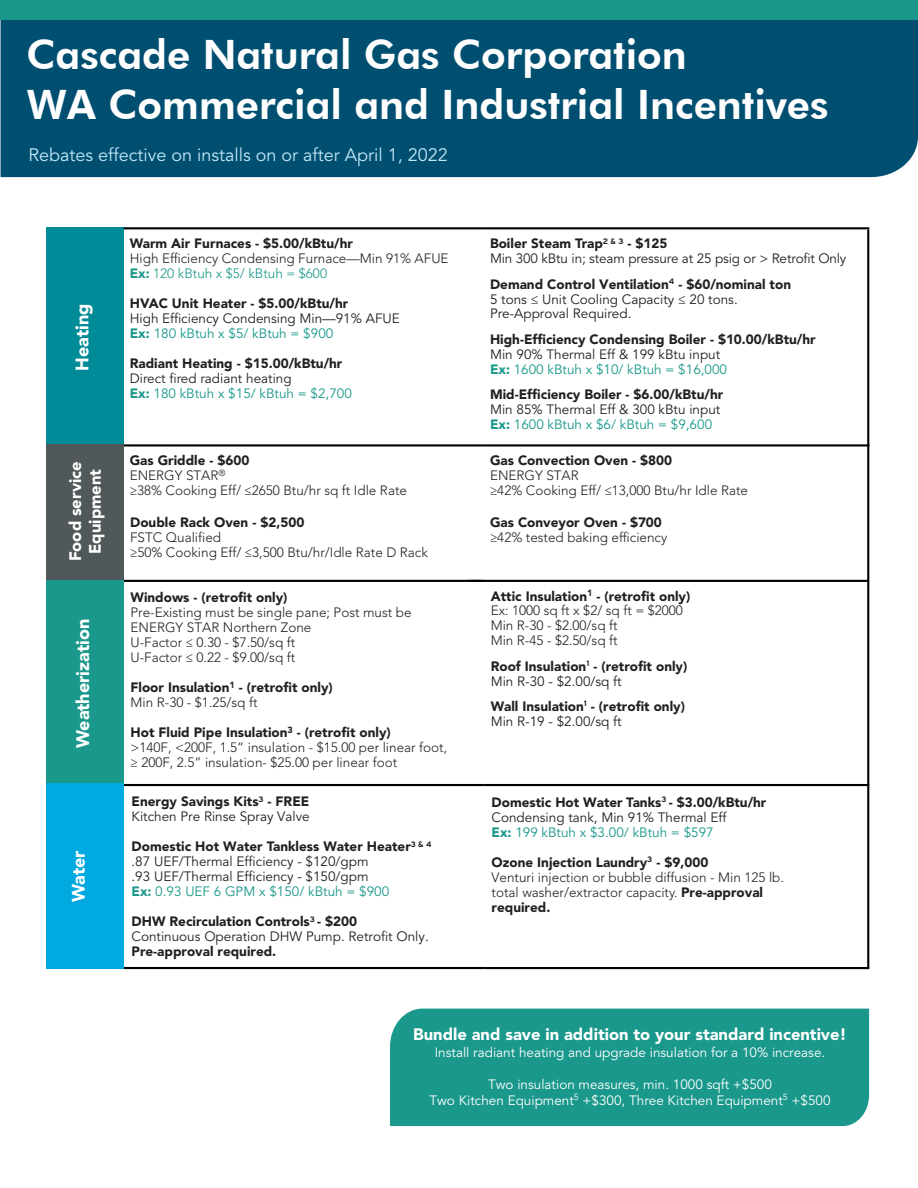
<style>
.page{position:relative;width:918px;height:1188px;background:#fff}
.page>*{position:absolute;margin:0;border:0;box-sizing:border-box;transform-origin:0 0}
.t1{font:800 40.5px/49.5px "Futura BT";color:#fff}
.t2{font:18px "Avenir LT Std";color:#c0e7f5}
.t3{font:900 18px "Avenir";color:#fff}
.t4{font:900 16.5px/19.6px "Avenir";color:#fff;text-align:center}
.t5{font:300 13.5px/15px "Avenir LT Std";color:#231f20}
.t6{font:900 13.5px/15px "Avenir";color:#231f20}
.t7{font:13.5px/15px "Avenir LT Std";color:#231f20}
.t8{font:13.5px/16px "Avenir LT Std";color:#fff;text-align:center}
.s1{font-family:"Avenir";font-weight:900}
.s2{font-family:"Avenir";font-weight:900;color:#1a988b}
.s3{color:#1a988b}
.s4{font-family:"Avenir LT Std";font-weight:400}
.s5{font-family:"Avenir LT Std";font-weight:400;color:#1a988b}
.s6{color:#19988b}
.s7{font-family:"Avenir LT Std";font-weight:400;color:#19988b}
.s8{font-family:"Avenir LT Std";font-weight:300}
</style>
<div class="page">
<hr style="left:121px;top:967px;width:364px;height:2px;background:#000">
<hr style="left:117px;top:580px;width:367px;height:2px;background:#000">
<hr style="left:120px;top:444px;width:364px;height:3px;background:#000">
<hr style="left:121px;top:784px;width:364px;height:2px;background:#000">
<div style="left:390px;top:1009px;width:479px;height:117px;background:#1a988b"></div>
<div style="left:1px;top:19px;width:917px;height:158px;background:#004f71"></div>
<div style="left:0;top:0;width:918px;height:19px;background:#1a988b"></div>
<div style="left:46px;top:227px;width:78px;height:217px;background:#008b98"></div>
<div style="left:46px;top:444px;width:78px;height:136px;background:#515859"></div>
<div style="left:47px;top:580px;width:77px;height:204px;background:#1a988b"></div>
<div style="left:47px;top:784px;width:77px;height:185px;background:#00a9e0"></div>
<hr style="left:46px;top:785px;width:2px;height:182px;background:#00a9e0">
<hr style="left:124px;top:227px;width:360px;height:2px;background:#000">
<hr style="left:484px;top:227px;width:385px;height:2px;background:#000">
<svg style="left:866px;top:229px;width:4px;height:740px"></svg>
<hr style="left:485px;top:784px;width:384px;height:2px;background:#000">
<hr style="left:484px;top:444px;width:385px;height:2px;background:#000">
<hr style="left:468px;top:580px;width:400px;height:2px;background:#000">
<hr style="left:485px;top:967px;width:384px;height:2px;background:#000">
<p class="t1" style="left:27px;top:30px;width:804px">Cascade Natural Gas Corporation<br>WA Commercial and Industrial Incentives</p>
<p class="t2" style="left:29px;top:144px;width:421px">Rebates effective on installs on or after April 1, 2022</p>
<p class="t3" style="left:71px;top:371px;width:69px;rotate:-90deg">Heating</p>
<p class="t5" style="left:130px;top:236px;width:320px"><span class="s1">Warm Air Furnaces - $5.00/kBtu/hr<br></span>High Efficiency Condensing Furnace—Min 91% AFUE<br><span class="s2">Ex:</span> <span class="s3">120 kBtuh x $5/ kBtuh = $600</span></p>
<p class="t7" style="left:130px;top:296px;width:272px"><span class="s1">HVAC Unit Heater - $5.00/kBtu/hr<br></span>High Efficiency Condensing Min—91% AFUE<br><span class="s2">Ex:</span> <span class="s3">180 kBtuh x $5/ kBtuh = $900</span></p>
<p class="t6" style="left:130px;top:356px;width:224px">Radiant Heating - $15.00/kBtu/hr<br><span class="s4">Direct fired radiant heating<br></span><span class="s3">Ex:</span> <span class="s5">180 kBtuh x $15/ kBtuh = $2,700</span></p>
<p class="t7" style="left:490px;top:236px;width:358px"><span class="s1">Boiler Steam Trap</span><sup>2</sup> <sup>&amp;</sup> <sup>3</sup> <span class="s1">- $125<br></span>Min 300 kBtu in; steam pressure at 25 psig or &gt; Retrofit Only</p>
<p class="t7" style="left:490px;top:277px;width:303px"><span class="s1">Demand Control Ventilation</span><sup>4</sup> <span class="s1">- $60/nominal ton<br></span>5 tons ≤ Unit Cooling Capacity ≤ 20 tons.<br>Pre-Approval Required.</p>
<p class="t6" style="left:490px;top:332px;width:327px">High-Efficiency Condensing Boiler - $10.00/kBtu/hr<br><span class="s4">Min 90% Thermal Eff &amp; 199 kBtu input<br></span><span class="s6">Ex:</span> <span class="s7">1600 kBtuh x $10/ kBtuh = $16,000</span></p>
<p class="t6" style="left:490px;top:387px;width:235px">Mid-Efficiency Boiler - $6.00/kBtu/hr<br><span class="s4">Min 85% Thermal Eff &amp; 300 kBtu input<br></span><span class="s3">Ex:</span> <span class="s5">1600 kBtuh x $6/ kBtuh = $9,600</span></p>
<p class="t4" style="left:65px;top:561px;width:101px;rotate:-90deg">Food service<br>Equipment</p>
<p class="t5" style="left:490px;top:453px;width:260px"><span class="s1">Gas Convection Oven - $800<br></span>ENERGY STAR<br>≥42% Cooking Eff/ ≤13,000 Btu/hr Idle Rate</p>
<p class="t5" style="left:130px;top:453px;width:279px"><span class="s1">Gas Griddle - $600<br></span>ENERGY STAR<sup>®<br></sup>≥38% Cooking Eff/ ≤2650 Btu/hr sq ft Idle Rate</p>
<p class="t5" style="left:130px;top:515px;width:299px"><span class="s1">Double Rack Oven - $2,500<br></span>FSTC Qualified<br>≥50% Cooking Eff/ ≤3,500 Btu/hr/Idle Rate D Rack</p>
<p class="t5" style="left:490px;top:515px;width:179px"><span class="s1">Gas Conveyor Oven - $700 </span>≥42% tested baking efficiency</p>
<p class="t3" style="left:72px;top:748px;width:130px;rotate:-90deg">Weatherization</p>
<p class="t3" style="left:68px;top:902px;width:53px;rotate:-90deg">Water</p>
<p class="t5" style="left:131px;top:589px;width:283px"><span class="s1">Windows - (retrofit only)<br></span>Pre-Existing must be single pane; Post must be<br>ENERGY STAR Northern Zone<br>U-Factor ≤ 0.30 - $7.50/sq ft<br>U-Factor ≤ 0.22 - $9.00/sq ft</p>
<p class="t6" style="left:131px;top:680px;width:204px">Floor Insulation<sup>1</sup> - (retrofit only)<br><span class="s8">Min R-30 - $1.25/sq ft</span></p>
<p class="t5" style="left:131px;top:725px;width:318px"><span class="s1">Hot Fluid Pipe Insulation</span><sup>3</sup> <span class="s1">- (retrofit only)<br></span>&gt;140F, &lt;200F, 1.5” insulation - $15.00 per linear foot, ≥ 200F, 2.5” insulation- $25.00 per linear foot</p>
<p class="t7" style="left:132px;top:794px;width:180px"><span class="s1">Energy Savings Kits</span><sup>3</sup> <span class="s1">- FREE<br></span>Kitchen Pre Rinse Spray Valve</p>
<p class="t7" style="left:132px;top:839px;width:301px"><span class="s1">Domestic Hot Water Tankless Water Heater</span><sup>3</sup> <sup>&amp;</sup> <sup>4 </sup>.87 UEF/Thermal Efficiency - $120/gpm<br>.93 UEF/Thermal Efficiency - $150/gpm<br><span class="s2">Ex:</span> <span class="s3">0.93 UEF 6 GPM x $150/ kBtuh = $900</span></p>
<p class="t6" style="left:132px;top:914px;width:299px">DHW Recirculation Controls<sup>3</sup> - $200<br><span class="s4">Continuous Operation DHW Pump. Retrofit Only.<br></span>Pre-approval required.</p>
<p class="t5" style="left:491px;top:588px;width:201px"><span class="s1">Attic Insulation</span><sup>1</sup> <span class="s1">- (retrofit only)<br></span>Ex: 1000 sq ft x $2/ sq ft = $2000<br>Min R-30 - $2.00/sq ft<br>Min R-45 - $2.50/sq ft</p>
<p class="t6" style="left:491px;top:658px;width:198px">Roof Insulation<sup>1</sup> - (retrofit only)<br><span class="s4">Min R-30 - $2.00/sq ft</span></p>
<p class="t6" style="left:491px;top:699px;width:196px">Wall Insulation<sup>1</sup> - (retrofit only)<br><span class="s4">Min R-19 - $2.00/sq ft</span></p>
<p class="t6" style="left:492px;top:794px;width:276px">Domestic Hot Water Tanks<sup>3</sup> - $3.00/kBtu/hr<br><span class="s4">Condensing tank, Min 91% Thermal Eff<br></span><span class="s3">Ex:</span> <span class="s5">199 kBtuh x $3.00/ kBtuh = $597</span></p>
<p class="t5" style="left:492px;top:855px;width:294px"><span class="s1">Ozone Injection Laundry</span><sup>3</sup> <span class="s1">- $9,000<br></span>Venturi injection or bubble diffusion - Min 125 lb. total washer/extractor capacity. <span class="s1">Pre-approval required.</span></p>
<p class="t4" style="left:413px;top:1025px;width:435px">Bundle and save in addition to your standard incentive!</p>
<p class="t8" style="left:435px;top:1045px;width:392px">Install radiant heating and upgrade insulation for a 10% increase.</p>
<p class="t8" style="left:429px;top:1076px;width:403px">Two insulation measures, min. 1000 sqft +$500<br>Two Kitchen Equipment<sup>5</sup> +$300, Three Kitchen Equipment<sup>5</sup> +$500</p>
</div>
